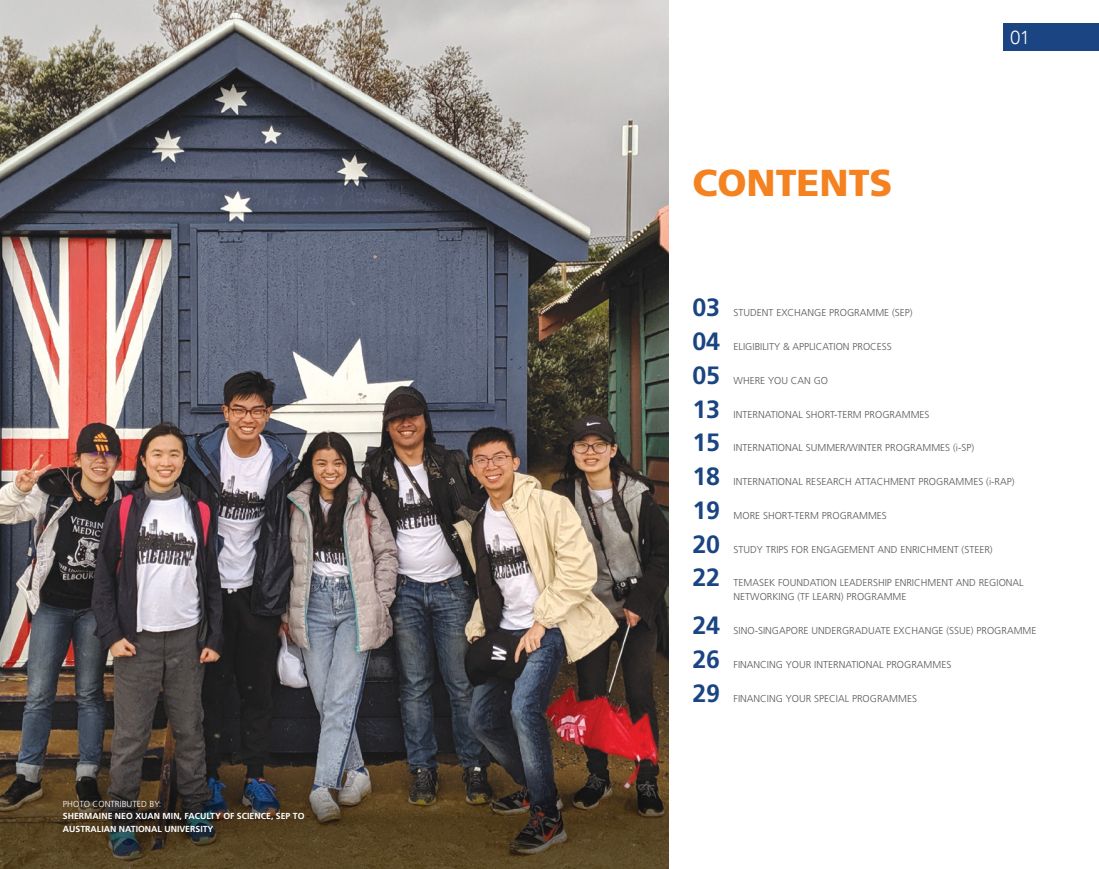
<style>
.page{position:relative;width:1099px;height:869px;background:#fff}
.page>*{position:absolute;margin:0;border:0;box-sizing:border-box;transform-origin:0 0}
.t1{font:900 37.5px "Frutiger LT Std";color:#f58221}
.t2{font:700 25px "Frutiger LT Std";color:#1a4582}
.t3{font:300 18.75px "Avenir";color:#fff}
.t4{font:300 10px/13.8px "Frutiger LT Std";color:#58595b}
.t5{font:700 8.75px/12.5px "Frutiger LT Std";color:#fff}
.t6{font:300 8.75px "Frutiger LT Std";color:#fff}
</style>
<div class="page">
<img style="left:0;top:0;width:668px;height:766px">
<svg style="left:0;top:766px;width:668px;height:102px;background:#4b3e29"></svg>
<div style="left:1003px;top:23px;width:95px;height:28px;background:#1a4582"></div>
<p class="t6" style="left:63px;top:798px;width:100px">PHOTO CONTRIBUTED BY:</p>
<p class="t5" style="left:63px;top:809px;width:243px">SHERMAINE NEO XUAN MIN, FACULTY OF SCIENCE, SEP TO<br>AUSTRALIAN NATIONAL UNIVERSITY</p>
<h1 class="t1" style="left:692px;top:160px;width:202px">CONTENTS</h1>
<h3 class="t3" style="left:1010px;top:27px;width:21px">01</h3>
<h2 class="t2" style="left:692px;top:292px;width:29px">03</h2>
<p class="t4" style="left:733px;top:306px;width:180px">STUDENT EXCHANGE PROGRAMME (SEP)</p>
<h2 class="t2" style="left:692px;top:326px;width:29px">04</h2>
<p class="t4" style="left:733px;top:339px;width:160px">ELIGIBILITY &amp; APPLICATION PROCESS</p>
<h2 class="t2" style="left:692px;top:360px;width:29px">05</h2>
<p class="t4" style="left:733px;top:373px;width:96px">WHERE YOU CAN GO</p>
<h2 class="t2" style="left:692px;top:394px;width:29px">13</h2>
<p class="t4" style="left:733px;top:407px;width:197px">INTERNATIONAL SHORT-TERM PROGRAMMES</p>
<h2 class="t2" style="left:692px;top:427px;width:29px">15</h2>
<p class="t4" style="left:733px;top:441px;width:242px">INTERNATIONAL SUMMER/WINTER PROGRAMMES (i-SP)</p>
<h2 class="t2" style="left:692px;top:461px;width:29px">18</h2>
<p class="t4" style="left:733px;top:474px;width:282px">INTERNATIONAL RESEARCH ATTACHMENT PROGRAMMES (i-RAP)</p>
<h2 class="t2" style="left:692px;top:495px;width:29px">19</h2>
<p class="t4" style="left:733px;top:508px;width:155px">MORE SHORT-TERM PROGRAMMES</p>
<h2 class="t2" style="left:692px;top:529px;width:29px">20</h2>
<p class="t4" style="left:733px;top:542px;width:260px">STUDY TRIPS FOR ENGAGEMENT AND ENRICHMENT (STEER)</p>
<h2 class="t2" style="left:692px;top:562px;width:29px">22</h2>
<p class="t4" style="left:733px;top:576px;width:291px">TEMASEK FOUNDATION LEADERSHIP ENRICHMENT AND REGIONAL<br>NETWORKING (TF LEARN) PROGRAMME</p>
<h2 class="t2" style="left:692px;top:610px;width:29px">24</h2>
<p class="t4" style="left:733px;top:623px;width:304px">SINO-SINGAPORE UNDERGRADUATE EXCHANGE (SSUE) PROGRAMME</p>
<h2 class="t2" style="left:692px;top:644px;width:29px">26</h2>
<p class="t4" style="left:733px;top:657px;width:219px">FINANCING YOUR INTERNATIONAL PROGRAMMES</p>
<h2 class="t2" style="left:692px;top:677px;width:29px">29</h2>
<p class="t4" style="left:733px;top:691px;width:185px">FINANCING YOUR SPECIAL PROGRAMMES</p>
</div>
